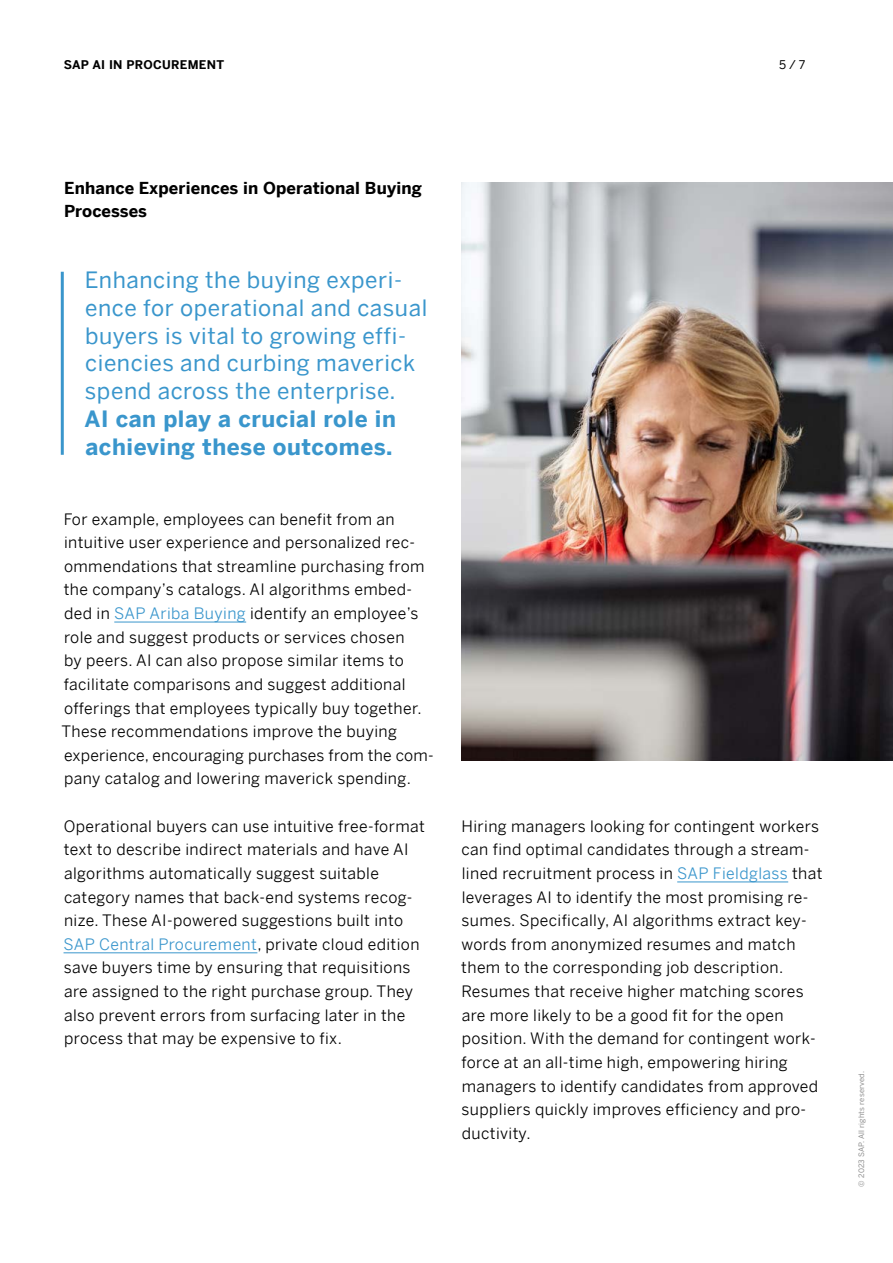
<style>
.page{position:relative;width:893px;height:1263px;background:#fff}
.page>*{position:absolute;margin:0;border:0;box-sizing:border-box;transform-origin:0 0}
.t1{font:22.5px/27.8px "Benton Sans";letter-spacing:.025em;color:#3a96cc}
.t2{font:700 22.5px/27.8px "Benton Sans";letter-spacing:.025em;color:#3a96cc}
.t3{font:700 16.5px/23.1px "Benton Sans";letter-spacing:.01em;color:#000}
.t4{font:15.75px/23.7px "Benton Sans";letter-spacing:.025em;color:#000}
.t5{font:700 12px "Benton Sans";letter-spacing:.025em;color:#000}
.t6{font:12px "Benton Sans";color:#000}
.t7{font:7.5px "Benton Sans";letter-spacing:.025em;color:#8d8d8d}
.s1{color:#3a96cc}
</style>
<div class="page">
<img style="left:461px;top:183px;width:432px;height:578px">
<hr style="left:114px;top:622px;width:132px;height:1px;background:#3a96cc">
<hr style="left:64px;top:952px;width:193px;height:1px;background:#3a96cc">
<hr style="left:677px;top:881px;width:111px;height:1px;background:#3a96cc">
<hr style="left:61px;top:272px;width:3px;height:183px;background:#3a96cc">
<p class="t5" style="left:64px;top:54px;width:162px">SAP AI IN PROCUREMENT</p>
<p class="t6" style="left:779px;top:54px;width:28px">5 / 7</p>
<p class="t3" style="left:64px;top:174px;width:359px">Enhance Experiences in Operational Buying<br>Processes</p>
<h1 class="t1" style="left:85px;top:263px;width:344px">Enhancing the buying experi&shy;ence for operational and casual buyers is vital to growing effi&shy;ciencies and curbing maverick spend across the enterprise.</h1>
<h1 class="t2" style="left:85px;top:402px;width:313px">AI can play a crucial role in achieving these outcomes.</h1>
<p class="t4" style="left:61px;top:505px;width:374px">For example, employees can benefit from an intuitive user experience and personalized rec&shy;ommendations that streamline purchasing from the company’s catalogs. AI algorithms embed&shy;ded in <span class="s1">SAP Ariba Buying</span> identify an employee’s role and suggest products or services chosen<br>by peers. AI can also propose similar items to facilitate comparisons and suggest additional offerings that employees typically buy together.<br>These recommendations improve the buying experience, encouraging purchases from the com&shy;pany catalog and lowering maverick spending.</p>
<p class="t4" style="left:64px;top:812px;width:363px">Operational buyers can use intuitive free-format text to describe indirect materials and have AI algorithms automatically suggest suitable category names that back-end systems recog&shy;nize. These AI-powered suggestions built into <span class="s1">SAP Central Procurement</span>, private cloud edition save buyers time by ensuring that requisitions are assigned to the right purchase group. They also prevent errors from surfacing later in the process that may be expensive to fix.</p>
<p class="t4" style="left:461px;top:812px;width:363px">Hiring managers looking for contingent workers can find optimal candidates through a stream&shy;lined recruitment process in <span class="s1">SAP Fieldglass</span> that leverages AI to identify the most promising re&shy;sumes. Specifically, AI algorithms extract key&shy;words from anonymized resumes and match them to the corresponding job description.<br>Resumes that receive higher matching scores are more likely to be a good fit for the open position. With the demand for contingent work&shy;force at an all-time high, empowering hiring managers to identify candidates from approved suppliers quickly improves efficiency and pro&shy;ductivity.</p>
<p class="t7" style="left:855px;top:1186px;width:117px;rotate:-90deg">© 2023 SAP. All rights reserved.</p>
</div>
